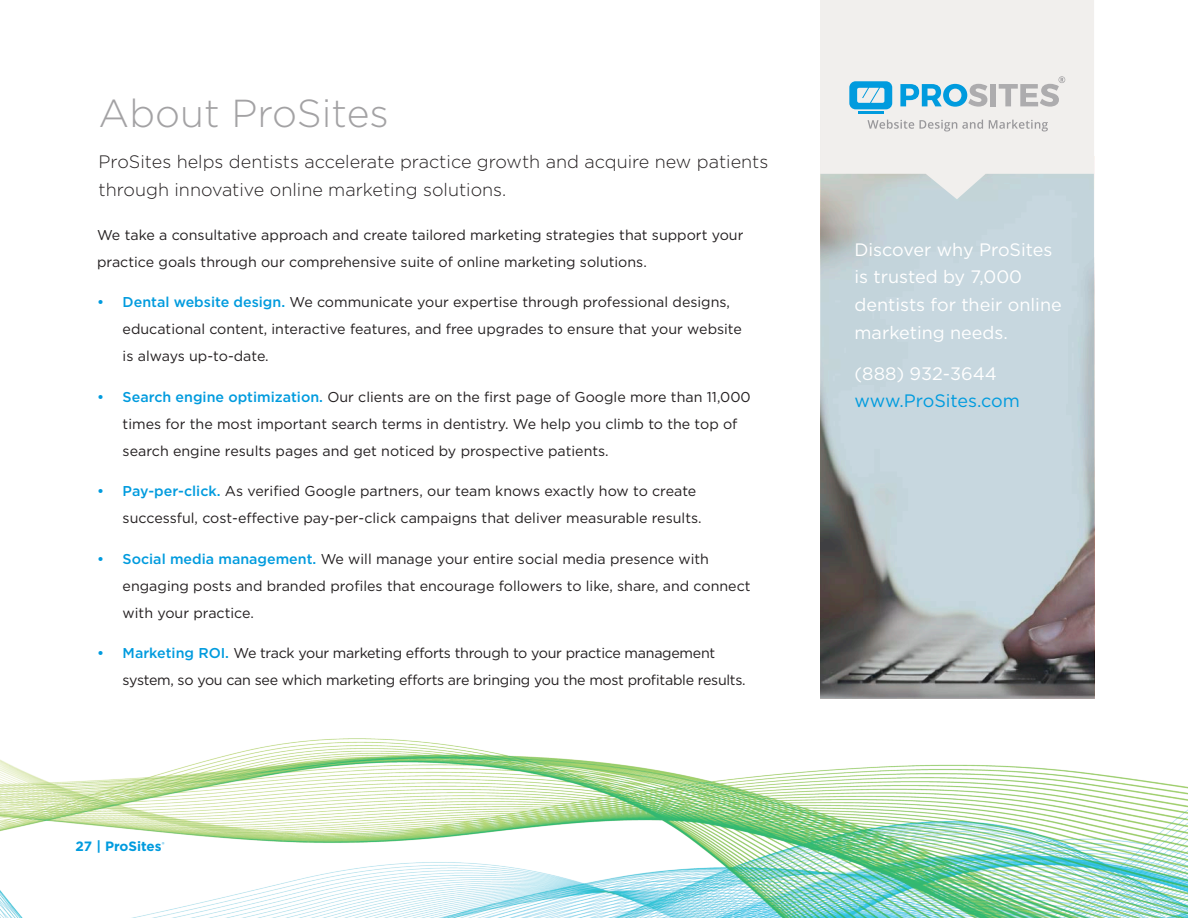
<style>
.page{position:relative;width:1188px;height:918px;background:#fff}
.page>*{position:absolute;margin:0;border:0;box-sizing:border-box;transform-origin:0 0}
.Headers{font:300 39px "Gotham";color:#a3a2a4}
.Subheads{font:300 18px/27.6px "Gotham";color:#231f20}
.Subheads-2{font:18px/27.6px "Gotham";color:#fff}
.Subheads-3{font:18px/27.6px "Gotham";color:#009bde}
.Body{font:14.25px/27px "Gotham";color:#231f20}
.Body-2{font:14.25px/27px "Gotham";letter-spacing:-.02em;color:#231f20}
.Body-3{font:700 13.5px "Gotham";color:#009bde}
.s1{font-weight:500;color:#009bde}
.s2{color:#fff}
</style>
<div class="page">
<img style="left:0;top:738px;width:1188px;height:180px">
<svg style="left:820px;top:156px;width:275px;height:543px;background:#b2bcc1"></svg>
<svg style="left:820px;top:0;width:274px;height:199px;background:#e9e9e8"></svg>
<div style="left:837px;top:62px;width:240px;height:72px;background:#f1efed"></div>
<hr style="left:858px;top:111px;width:25px;height:2px;background:#009bde">
<svg style="left:849px;top:81px;width:43px;height:28px"></svg>
<svg style="left:900px;top:84px;width:87px;height:23px"></svg>
<div style="left:990px;top:84px;width:6px;height:22px;background:#adacae"></div>
<svg style="left:867px;top:120px;width:116px;height:11px"></svg>
<svg style="left:989px;top:120px;width:59px;height:11px"></svg>
<svg style="left:999px;top:76px;width:66px;height:31px"></svg>
<p class="Headers" style="left:99px;top:88px;width:292px">About ProSites</p>
<p class="Subheads" style="left:99px;top:147px;width:671px">ProSites helps dentists accelerate practice growth and acquire new patients through innovative online marketing solutions.</p>
<p class="Body" style="left:97px;top:221px;width:648px">We take a consultative approach and create tailored marketing strategies that support your practice goals through our comprehensive suite of online marketing solutions.</p>
<p class="Body" style="left:123px;top:289px;width:621px;text-indent:-26px"><span class="s1">• Dental website design.</span> We communicate your expertise through professional designs, educational content, interactive features, and free upgrades to ensure that your website is always up-to-date.</p>
<p class="Body" style="left:123px;top:383px;width:630px;text-indent:-26px"><span class="s1">• Search engine optimization.</span> Our clients are on the first page of Google more than 11,000 times for the most important search terms in dentistry. We help you climb to the top of search engine results pages and get noticed by prospective patients.</p>
<p class="Body" style="left:123px;top:478px;width:581px;text-indent:-26px"><span class="s1">• Pay-per-click.</span> As verified Google partners, our team knows exactly how to create successful, cost-effective pay-per-click campaigns that deliver measurable results.</p>
<p class="Body" style="left:123px;top:545px;width:629px;text-indent:-26px"><span class="s1">• Social media management.</span> We will manage your entire social media presence with engaging posts and branded profiles that encourage followers to like, share, and connect with your practice.</p>
<p class="Body-2" style="left:123px;top:640px;width:625px;text-indent:-26px"><span class="s1">• Marketing ROI.</span> We track your marketing efforts through to your practice management system, so you can see which marketing efforts are bringing you the most profitable results.</p>
<p class="Body-3" style="left:76px;top:837px;width:90px">27 | ProSites<sup>®</sup></p>
<p class="Subheads-2" style="left:855px;top:235px;width:200px">Discover why ProSites</p>
<p class="Subheads-2" style="left:855px;top:263px;width:169px">is trusted by 7,000</p>
<p class="Subheads-2" style="left:855px;top:290px;width:209px">dentists for their online marketing needs.</p>
<p class="Subheads-3" style="left:855px;top:359px;width:167px"><span class="s2">(888) 932-3644 </span>www.ProSites.com</p>
</div>
